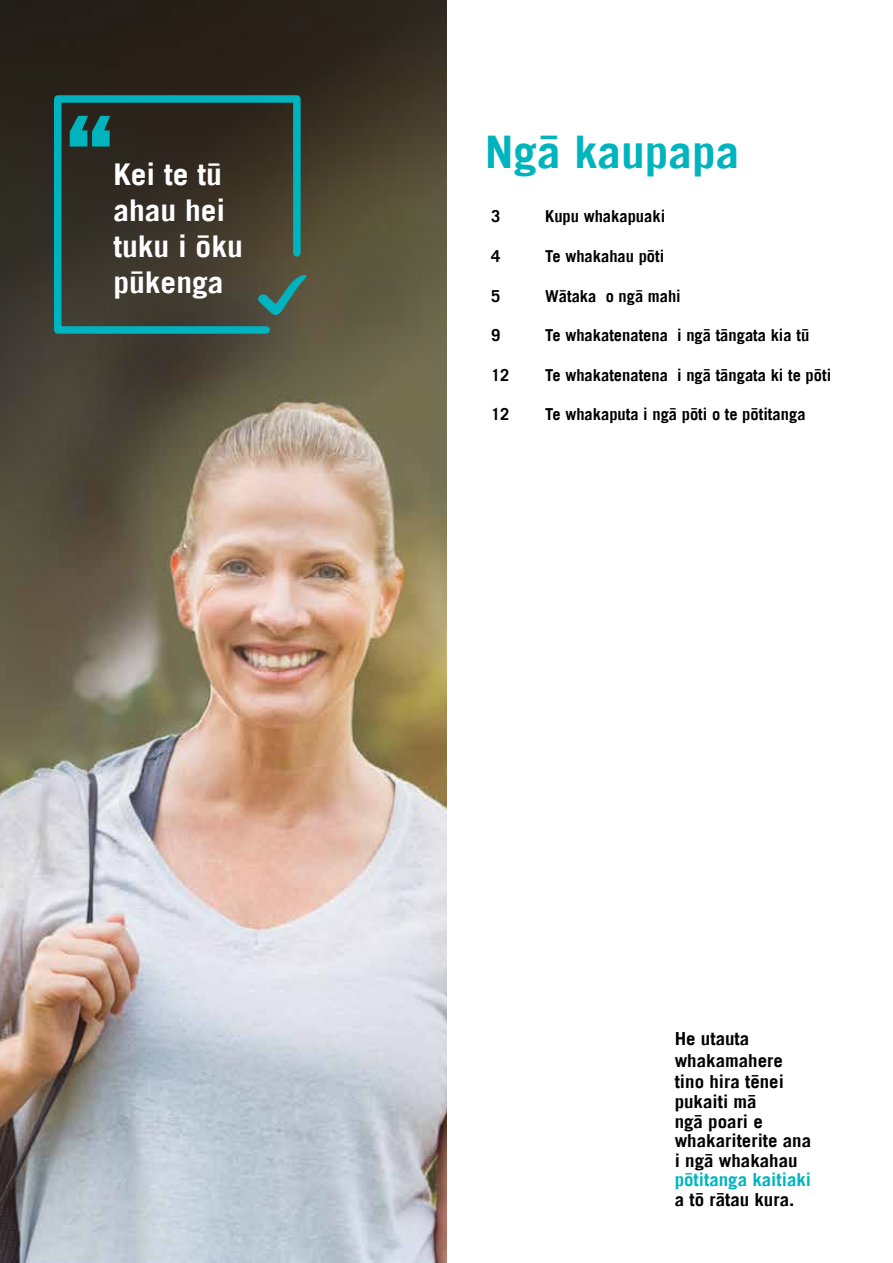
<style>
.page{position:relative;width:893px;height:1263px;background:#fff}
.page>*{position:absolute;margin:0;border:0;box-sizing:border-box;transform-origin:0 0}
.t1{font:800 90px "Trade Gothic Next LT Pro";color:#00b4be;scale:1.05 1}
.t2{font:700 45px "Trade Gothic LT Std";color:#00b4be;scale:1.05 1}
.t3{font:700 30px/36px "Trade Gothic LT Std";color:#fff;scale:1.05 1}
.t4{font:700 18px/19.5px "Trade Gothic LT Std";color:#000;scale:1.05 1}
.t5{font:700 18px "Trade Gothic LT Std";color:#00b4be;scale:1.05 1}
.t6{font:700 16.5px "Trade Gothic LT Std";color:#000}
</style>
<div class="page">
<img style="left:0;top:746px;width:446px;height:517px">
<img style="left:0;top:0;width:446px;height:746px">
<svg style="left:50px;top:91px;width:254px;height:246px;background:#333f37"></svg>
<svg style="left:258px;top:275px;width:49px;height:42px;background:#406a5e"></svg>
<h1 class="t1" style="left:65px;top:85px;width:49px">“</h1>
<h3 class="t3" style="left:113px;top:156px;width:125px">Kei te tū ahau hei tuku i ōku pūkenga</h3>
<h2 class="t2" style="left:485px;top:124px;width:244px">Ngā kaupapa</h2>
<p class="t6" style="left:491px;top:206px;width:11px">3</p>
<p class="t6" style="left:545px;top:206px;width:122px">Kupu whakapuaki</p>
<p class="t6" style="left:491px;top:246px;width:11px">4</p>
<p class="t6" style="left:545px;top:246px;width:121px">Te whakahau pōti</p>
<p class="t6" style="left:491px;top:286px;width:11px">5</p>
<p class="t6" style="left:545px;top:286px;width:137px">Wātaka o ngā mahi</p>
<p class="t6" style="left:491px;top:325px;width:11px">9</p>
<p class="t6" style="left:545px;top:325px;width:266px">Te whakatenatena i ngā tāngata kia tū</p>
<p class="t6" style="left:491px;top:365px;width:20px">12</p>
<p class="t6" style="left:545px;top:365px;width:288px">Te whakatenatena i ngā tāngata ki te pōti</p>
<p class="t6" style="left:491px;top:404px;width:20px">12</p>
<p class="t6" style="left:545px;top:404px;width:262px">Te whakaputa i ngā pōti o te pōtitanga</p>
<p class="t4" style="left:675px;top:1028px;width:106px;line-height:21.6px">He utauta whakamahere tino hira tēnei</p>
<p class="t4" style="left:675px;top:1091px;width:132px">pukaiti mā<br>ngā poari e whakariterite ana i ngā whakahau</p>
<p class="t5" style="left:675px;top:1169px;width:132px">pōtitanga kaitiaki</p>
<p class="t4" style="left:675px;top:1189px;width:116px">a tō rātau kura.</p>
</div>
